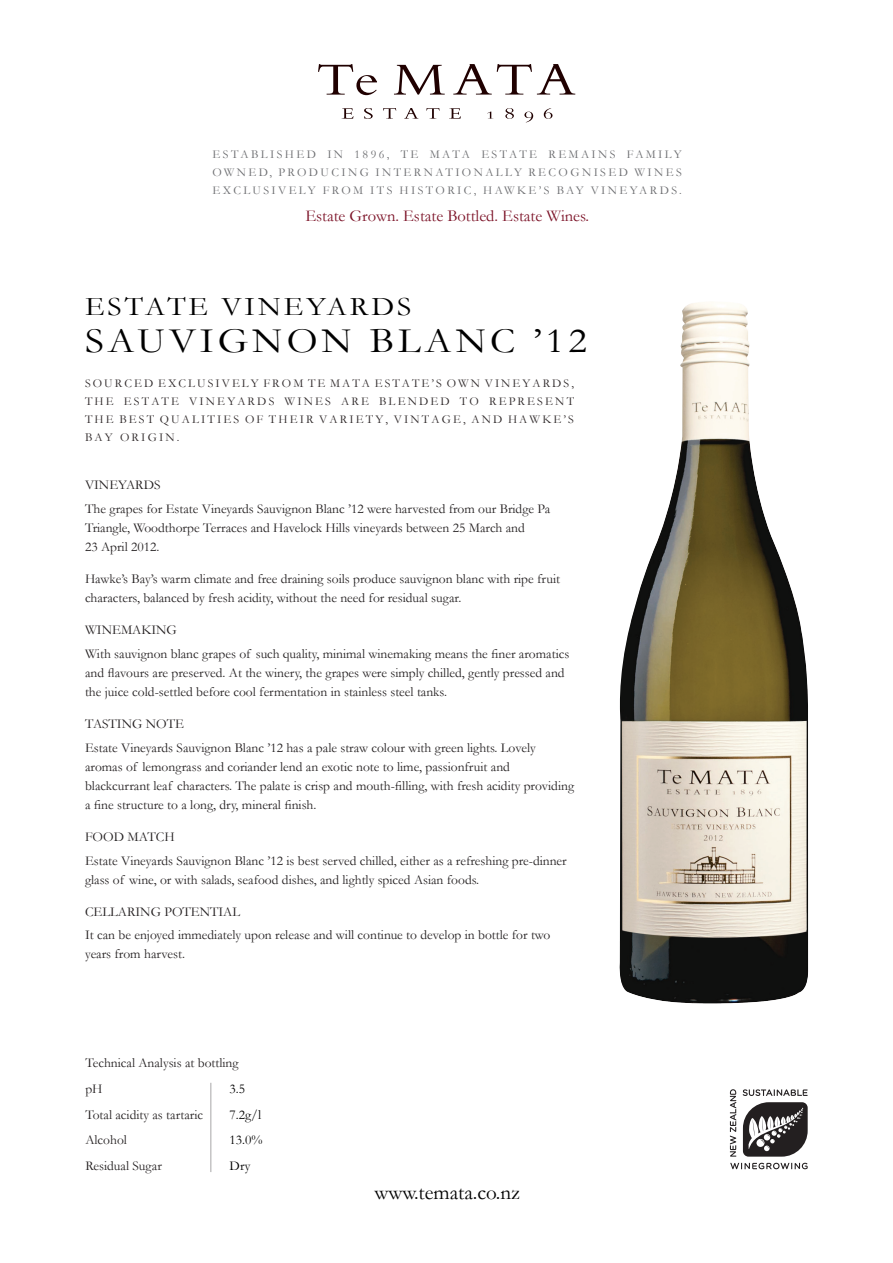
<style>
.page{position:relative;width:893px;height:1263px;background:#fff}
.page>*{position:absolute;margin:0;border:0;box-sizing:border-box;transform-origin:0 0}
.banner{font:36px "Garamond";letter-spacing:.1em;color:#000;scale:1.1 1}
.banner-2{font:27px "Garamond";letter-spacing:.1em;color:#000;scale:1.1 1}
.t1{font:21px "Garamond";color:#000}
.t2{font:16.5px "Garamond";color:#7b1126}
.bulk{font:13.5px/19.2px "Garamond";color:#231f20}
.bulk_headin{font:13.5px "Garamond";color:#231f20}
.STATS{font:13.5px "Garamond";color:#000}
.t3{font:12px/18px "Garamond";letter-spacing:.18em;color:#2f292a;text-align:justify}
.t4{font:12px/18px "Garamond";letter-spacing:.2em;color:#6c6d70;text-align:justify}
</style>
<div class="page">
<svg style="left:730px;top:1089px;width:78px;height:80px"></svg>
<svg style="left:342px;top:108px;width:11px;height:11px"></svg>
<svg style="left:364px;top:108px;width:9px;height:11px"></svg>
<svg style="left:383px;top:108px;width:13px;height:11px"></svg>
<svg style="left:404px;top:108px;width:14px;height:11px"></svg>
<svg style="left:426px;top:108px;width:14px;height:11px"></svg>
<svg style="left:449px;top:108px;width:12px;height:11px"></svg>
<svg style="left:487px;top:112px;width:6px;height:7px"></svg>
<svg style="left:505px;top:108px;width:9px;height:11px"></svg>
<svg style="left:524px;top:112px;width:9px;height:10px"></svg>
<svg style="left:544px;top:108px;width:8px;height:11px"></svg>
<svg style="left:318px;top:64px;width:59px;height:31px"></svg>
<svg style="left:394px;top:65px;width:51px;height:30px"></svg>
<svg style="left:453px;top:64px;width:122px;height:31px"></svg>
<hr style="left:210px;top:1083px;width:1px;height:89px;background:#231f20">
<img style="left:619px;top:302px;width:190px;height:701px">
<p class="t4" style="left:213px;top:145px;width:471px">ESTABLISHED IN 1896, TE MATA ESTATE REMAINS FAMILY OWNED, PRODUCING INTERNATIONALLY RECOGNISED WINES EXCLUSIVELY FROM ITS HISTORIC, HAWKE’S BAY VINEYARDS.</p>
<p class="t2" style="left:305px;top:205px;width:285px">Estate Grown. Estate Bottled. Estate Wines.</p>
<p class="banner-2" style="left:85px;top:289px;width:298px">ESTATE VINEYARDS</p>
<p class="banner" style="left:85px;top:316px;width:458px">SAUVIGNON BLANC ’12</p>
<p class="t3" style="left:85px;top:374px;width:490px">SOURCED EXCLUSIVELY FROM TE MATA ESTATE’S OWN VINEYARDS, THE ESTATE VINEYARDS WINES ARE BLENDED TO REPRESENT THE BEST QUALITIES OF THEIR VARIETY, VINTAGE, AND HAWKE’S BAY ORIGIN.</p>
<p class="bulk_headin" style="left:85px;top:476px;width:77px">VINEYARDS</p>
<p class="bulk" style="left:85px;top:499px;width:467px">The grapes for Estate Vineyards Sauvignon Blanc ’12 were harvested from our Bridge Pa<br>Triangle, Woodthorpe Terraces and Havelock Hills vineyards between 25 March and<br>23 April 2012.</p>
<p class="bulk" style="left:85px;top:569px;width:476px">Hawke’s Bay’s warm climate and free draining soils produce sauvignon blanc with ripe fruit characters, balanced by fresh acidity, without the need for residual sugar.</p>
<p class="bulk_headin" style="left:85px;top:621px;width:93px">WINEMAKING</p>
<p class="bulk" style="left:85px;top:644px;width:486px">With sauvignon blanc grapes of such quality, minimal winemaking means the finer aromatics and flavours are preserved. At the winery, the grapes were simply chilled, gently pressed and the juice cold-settled before cool fermentation in stainless steel tanks.</p>
<p class="bulk_headin" style="left:85px;top:715px;width:100px">TASTING NOTE</p>
<p class="bulk" style="left:85px;top:737px;width:490px">Estate Vineyards Sauvignon Blanc ’12 has a pale straw colour with green lights. Lovely aromas of lemongrass and coriander lend an exotic note to lime, passionfruit and blackcurrant leaf characters. The palate is crisp and mouth-filling, with fresh acidity providing a fine structure to a long, dry, mineral finish.</p>
<p class="bulk_headin" style="left:85px;top:828px;width:91px">FOOD MATCH</p>
<p class="bulk" style="left:85px;top:850px;width:483px">Estate Vineyards Sauvignon Blanc ’12 is best served chilled, either as a refreshing pre-dinner glass of wine, or with salads, seafood dishes, and lightly spiced Asian foods.</p>
<p class="bulk_headin" style="left:85px;top:902px;width:157px">CELLARING POTENTIAL</p>
<p class="bulk" style="left:85px;top:925px;width:467px">It can be enjoyed immediately upon release and will continue to develop in bottle for two years from harvest.</p>
<p class="bulk" style="left:85px;top:1050px;width:155px;line-height:25.7px">Technical Analysis at bottling pH<br>Total acidity as tartaric<br>Alcohol<br>Residual Sugar</p>
<p class="STATS" style="left:230px;top:1080px;width:17px">3.5</p>
<p class="STATS" style="left:230px;top:1105px;width:33px">7.2g/l</p>
<p class="STATS" style="left:230px;top:1131px;width:35px">13.0%</p>
<p class="STATS" style="left:230px;top:1157px;width:22px">Dry</p>
<h3 class="t1" style="left:374px;top:1178px;width:147px">www.temata.co.nz</h3>
</div>
